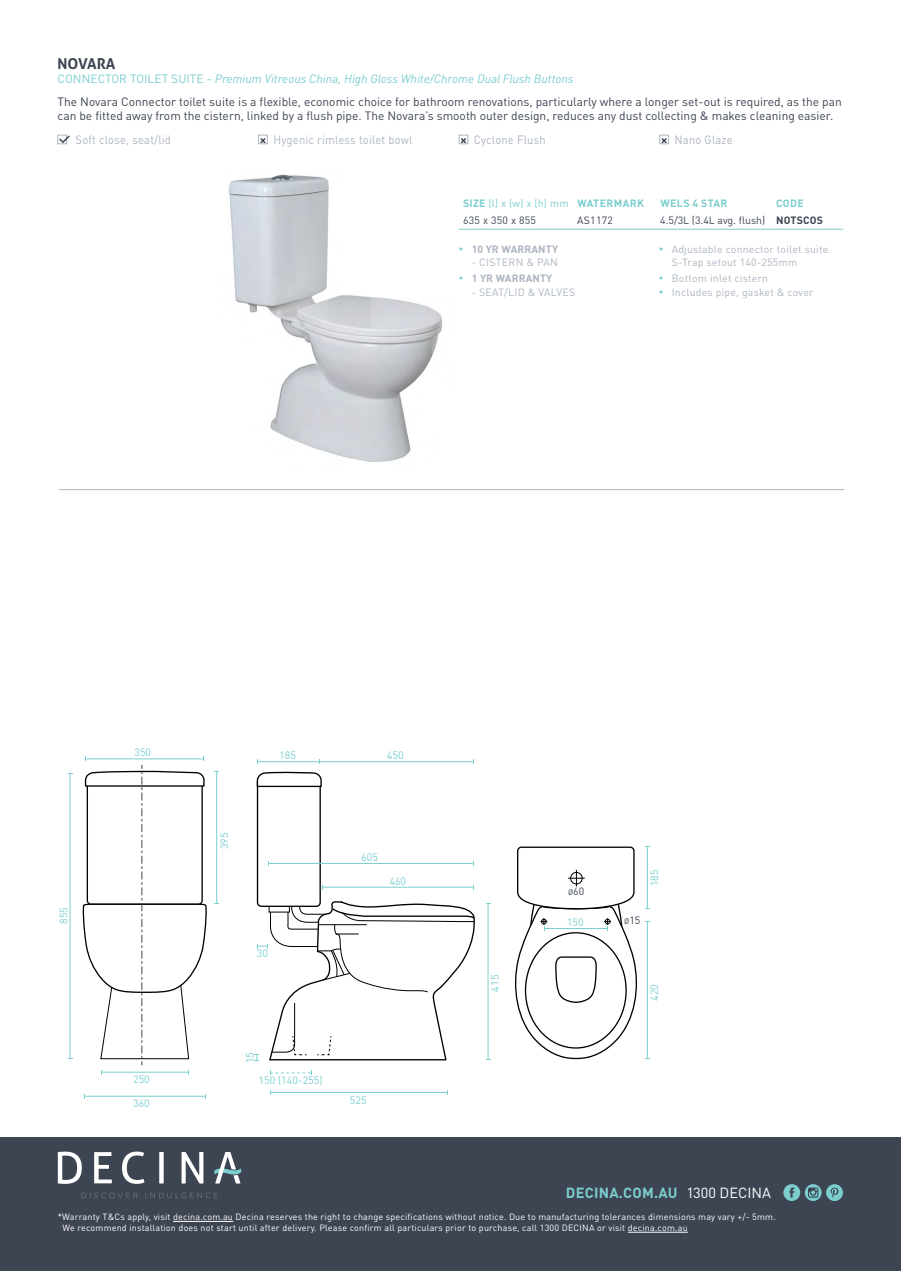
<style>
.page{position:relative;width:901px;height:1271px;background:#fff}
.page>*{position:absolute;margin:0;border:0;box-sizing:border-box;transform-origin:0 0}
.Sub_head{font:700 15px "Aller";color:#3d4452}
.t1{font:700 14.55px "DIN Pro";letter-spacing:.02em;color:#7bcdce}
.t2{font:14.55px "DIN Pro";color:#fff}
.Sub_head-2{font:12px/22.5px "DIN Pro";color:#3d4452}
.Table_text{font:12px "DIN Pro";letter-spacing:.02em;color:#adb5c1;scale:.93 1}
.t3{font:10.8px "DIN Pro";color:#7ccecf}
.t4{font:10.65px "DIN Pro";color:#7ccecf}
.t5{font:10.5px/13.5px "DIN Pro";letter-spacing:.02em;color:#adb5c1}
.t6{font:700 10.5px "DIN Pro";letter-spacing:.01em;color:#adb5c1}
.Body{font:700 10.5px "DIN Pro";letter-spacing:.04em;color:#7bcdce}
.Specs_Heading{font:10.5px "DIN Pro";color:#3d4452}
.Body-2{font:10.5px "DIN Pro";color:#7bcdce}
.Specs_Heading-2{font:10.5px "DIN Pro";letter-spacing:.02em;color:#3d4452}
.t7{font:10.5px "DIN Pro";color:#7ccecf}
.Specs_Heading-3{font:700 10.5px "DIN Pro";letter-spacing:.02em;color:#3d4452}
.t8{font:10.5px "DIN Pro";color:#3e4553}
.Body-3{font:9px/10.8px "DIN Pro";letter-spacing:.02em;color:#fff}
.s1{color:#7bcdce}
.s2{font-style:italic;color:#7bcdce}
.s3{font-weight:700}
.s4{font-size:9px;color:#7bcdce}
.s5{font-size:7.8px}
</style>
<div class="page">
<div style="left:0;top:1137px;width:900px;height:133px;background:#3d4452"></div>
<svg style="left:82px;top:1192px;width:55px;height:6px"></svg>
<svg style="left:145px;top:1192px;width:72px;height:6px"></svg>
<svg style="left:58px;top:1151px;width:24px;height:32px"></svg>
<svg style="left:94px;top:1152px;width:18px;height:31px"></svg>
<svg style="left:122px;top:1151px;width:22px;height:32px"></svg>
<svg style="left:159px;top:1152px;width:5px;height:31px"></svg>
<svg style="left:181px;top:1152px;width:22px;height:31px"></svg>
<svg style="left:214px;top:1152px;width:27px;height:31px"></svg>
<div style="left:783px;top:1184px;width:17px;height:16px;background:#7bcdce;border-radius:50%"></div>
<svg style="left:789px;top:1187px;width:5px;height:10px"></svg>
<svg style="left:804px;top:1184px;width:17px;height:16px"></svg>
<svg style="left:807px;top:1187px;width:11px;height:10px"></svg>
<div style="left:826px;top:1184px;width:16px;height:16px;background:#7bcdce;border-radius:50%"></div>
<svg style="left:830px;top:1187px;width:8px;height:10px"></svg>
<hr style="left:173px;top:1221px;width:60px;height:1px;background:#fff">
<hr style="left:627px;top:1231px;width:60px;height:1px;background:#fff">
<hr style="left:459px;top:229px;width:114px;height:1px;background:#7bcdce">
<hr style="left:573px;top:229px;width:83px;height:1px;background:#7bcdce">
<hr style="left:656px;top:229px;width:115px;height:1px;background:#7bcdce">
<hr style="left:771px;top:229px;width:72px;height:1px;background:#7bcdce">
<div style="left:58px;top:135px;width:9px;height:9px;border:1px solid #adb5c1"></div>
<svg style="left:59px;top:135px;width:11px;height:8px"></svg>
<div style="left:258px;top:135px;width:9px;height:9px;border:1px solid #adb5c1"></div>
<svg style="left:259px;top:137px;width:8px;height:8px"></svg>
<div style="left:459px;top:135px;width:9px;height:9px;border:1px solid #adb5c1"></div>
<svg style="left:459px;top:137px;width:8px;height:8px"></svg>
<div style="left:659px;top:135px;width:9px;height:9px;border:1px solid #adb5c1"></div>
<svg style="left:660px;top:137px;width:8px;height:8px"></svg>
<hr style="left:84px;top:1095px;width:121px;height:1px;background:#7ccecf">
<hr style="left:70px;top:773px;width:1px;height:285px;background:#7ccecf">
<hr style="left:216px;top:771px;width:1px;height:132px;background:#7ccecf">
<svg style="left:82px;top:756px;width:125px;height:318px"></svg>
<hr style="left:258px;top:761px;width:62px;height:1px;background:#7ccecf">
<hr style="left:318px;top:761px;width:155px;height:1px;background:#7ccecf">
<svg style="left:270px;top:1070px;width:42px;height:5px"></svg>
<hr style="left:270px;top:1092px;width:177px;height:1px;background:#7ccecf">
<hr style="left:487px;top:903px;width:1px;height:156px;background:#7ccecf">
<svg style="left:255px;top:900px;width:220px;height:161px"></svg>
<hr style="left:318px;top:924px;width:49px;height:1px;background:#000">
<div style="left:257px;top:778px;width:63px;height:128px;background:#fff;border-radius:4px"></div>
<div style="left:257px;top:777px;width:64px;height:130px;border:1px solid #000;border-radius:4px"></div>
<svg style="left:256px;top:771px;width:66px;height:16px"></svg>
<hr style="left:322px;top:886px;width:151px;height:1px;background:#7ccecf">
<hr style="left:268px;top:863px;width:205px;height:1px;background:#7ccecf">
<svg style="left:515px;top:846px;width:134px;height:213px"></svg>
<img style="left:228px;top:174px;width:215px;height:288px">
<hr style="left:59px;top:489px;width:784px;height:1px;background:#adb5c1">
<p class="Sub_head" style="left:58px;top:54px;width:59px">NOVARA</p>
<p class="Sub_head-2" style="left:58px;top:66px;width:785px"><span class="s1">CONNECTOR TOILET SUITE -</span> <span class="s2">Premium Vitreous China, High Gloss White/Chrome Dual Flush Buttons<br></span>The Novara Connector toilet suite is a flexible, economic choice for bathroom renovations, particularly where a longer set-out is required, as the pan</p>
<p class="Sub_head-2" style="left:58px;top:103px;width:777px">can be fitted away from the cistern, linked by a flush pipe. The Novara’s smooth outer design, reduces any dust collecting &amp; makes cleaning easier.</p>
<p class="Table_text" style="left:76px;top:130px;width:104px">Soft close, seat/lid</p>
<p class="Table_text" style="left:273px;top:130px;width:151px">Hygenic rimless toilet bowl</p>
<p class="Table_text" style="left:474px;top:130px;width:79px">Cyclone Flush</p>
<p class="Table_text" style="left:674px;top:130px;width:64px">Nano Glaze</p>
<p class="Body-2" style="left:463px;top:194px;width:107px"><span class="s3">SIZE</span> (l) x (w) x (h) mm</p>
<p class="Body" style="left:577px;top:194px;width:68px">WATERMARK</p>
<p class="Body" style="left:660px;top:194px;width:69px">WELS 4 STAR</p>
<p class="Body" style="left:776px;top:194px;width:29px">CODE</p>
<p class="Specs_Heading-2" style="left:463px;top:212px;width:74px">635 x 350 x 855</p>
<p class="Specs_Heading-2" style="left:577px;top:212px;width:37px">AS1172</p>
<p class="Specs_Heading" style="left:660px;top:212px;width:106px">4.5/3L (3.4L avg. flush)</p>
<p class="Specs_Heading-3" style="left:776px;top:212px;width:48px">NOTSCOS</p>
<p class="t6" style="left:459px;top:240px;width:101px"><span class="s4">•</span> 10 YR WARRANTY</p>
<p class="t5" style="left:471px;top:255px;width:88px">- CISTERN &amp; PAN</p>
<p class="t6" style="left:459px;top:269px;width:95px"><span class="s4">•</span> 1 YR WARRANTY</p>
<p class="t5" style="left:471px;top:284px;width:105px">- SEAT/LID &amp; VALVES</p>
<p class="t5" style="left:671px;top:241px;width:158px;text-indent:-13px"><span class="s4">•</span> Adjustable connector toilet suite<br>S-Trap setout 140-255mm</p>
<p class="t5" style="left:659px;top:270px;width:111px"><span class="s4">•</span> Bottom inlet cistern</p>
<p class="t5" style="left:659px;top:284px;width:156px"><span class="s4">•</span> Includes pipe, gasket &amp; cover</p>
<p class="t4" style="left:55px;top:923px;width:18px;rotate:-90deg">855</p>
<p class="t4" style="left:134px;top:744px;width:18px">350</p>
<p class="t4" style="left:133px;top:1070px;width:18px">250</p>
<p class="t4" style="left:133px;top:1094px;width:18px">360</p>
<p class="t4" style="left:279px;top:746px;width:18px">185</p>
<p class="t4" style="left:387px;top:746px;width:18px">450</p>
<p class="t4" style="left:216px;top:849px;width:18px;rotate:-90deg">395</p>
<p class="t4" style="left:257px;top:945px;width:13px">30</p>
<p class="t4" style="left:361px;top:848px;width:18px">605</p>
<p class="t4" style="left:389px;top:872px;width:18px">460</p>
<p class="t3" style="left:241px;top:1063px;width:13px;rotate:-90deg">15</p>
<p class="t4" style="left:258px;top:1071px;width:66px">150 (140-255)</p>
<p class="t4" style="left:350px;top:1091px;width:18px">525</p>
<p class="t3" style="left:486px;top:991px;width:18px;rotate:-90deg">415</p>
<p class="t8" style="left:568px;top:883px;width:18px"><span class="s5">Ø</span>60</p>
<p class="t7" style="left:567px;top:913px;width:18px">150</p>
<p class="t7" style="left:646px;top:886px;width:18px;rotate:-90deg">185</p>
<p class="t8" style="left:624px;top:911px;width:18px"><span class="s5">Ø</span>15</p>
<p class="t7" style="left:646px;top:1000px;width:18px;rotate:-90deg">420</p>
<p class="t1" style="left:566px;top:1180px;width:113px">DECINA.COM.AU</p>
<p class="t2" style="left:686px;top:1181px;width:86px">1300 DECINA</p>
<p class="Body-3" style="left:63px;top:1210px;width:714px;text-indent:-5px">*Warranty T&amp;Cs apply, visit decina.com.au Decina reserves the right to change specifications without notice. Due to manufacturing tolerances dimensions may vary +/- 5mm.<br>We recommend installation does not start until after delivery. Please confirm all particulars prior to purchase, call 1300 DECINA or visit decina.com.au</p>
</div>
